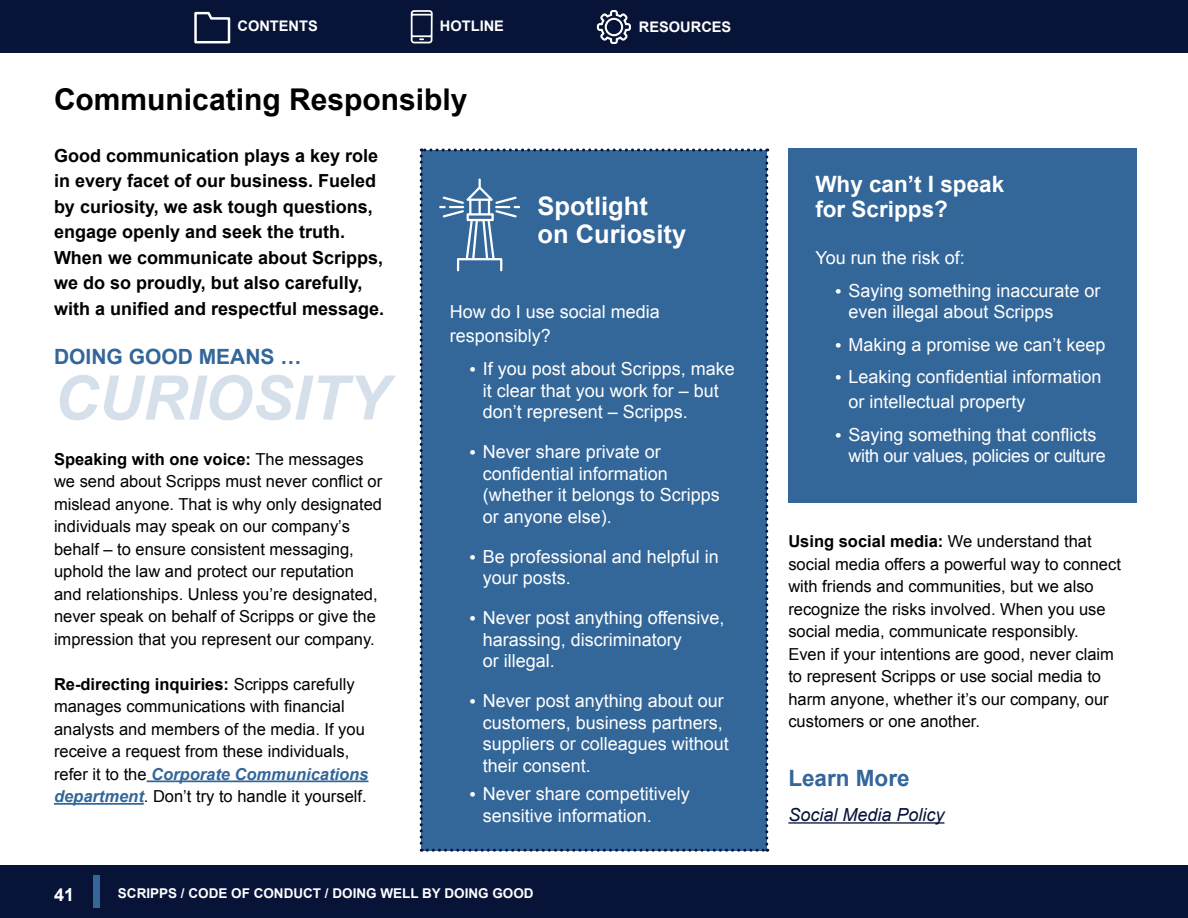
<style>
.page{position:relative;width:1188px;height:918px;background:#fff}
.page>*{position:absolute;margin:0;border:0;box-sizing:border-box;transform-origin:0 0}
.t1{font:italic 700 61.5px "Arial";color:#d6e0eb}
.t2{font:700 30px "Arial";color:#000}
.t3{font:700 25.5px/28.5px "Arial";color:#fff}
.t4{font:700 22.5px/25.5px "Arial";color:#fff}
.t5{font:700 22.5px "Arial";color:#369}
.t6{font:700 21px "Arial";color:#369}
.t7{font:18px/21.6px "Arial";color:#fff}
.t8{font:700 18px/25.5px "Arial";color:#000}
.t9{font:18px/21.6px "Arial";letter-spacing:-.02em;color:#fff}
.t10{font:italic 18px "Arial";color:#071437}
.t11{font:700 18px "Arial";color:#fff}
.t12{font:16.5px/22.5px "Arial";color:#000}
.t13{font:700 14.55px "Arial";color:#fff}
.t14{font:700 13.5px "Arial";color:#fff}
.s1{font-weight:700}
.s2{font-weight:700;font-style:italic;color:#369}
.s3{font-weight:700;font-size:16.5px}
</style>
<div class="page">
<hr style="left:147px;top:780px;width:221px;height:2px;background:#369">
<hr style="left:54px;top:803px;width:90px;height:2px;background:#369">
<hr style="left:788px;top:822px;width:156px;height:2px;background:#071437">
<div style="left:420px;top:148px;width:348px;height:704px;background:#369"></div>
<div style="left:788px;top:148px;width:349px;height:355px;background:#369"></div>
<div style="left:0;top:0;width:1188px;height:53px;background:#071437"></div>
<div style="left:0;top:866px;width:1188px;height:52px;background:#071437"></div>
<svg style="left:194px;top:11px;width:37px;height:33px"></svg>
<svg style="left:410px;top:10px;width:23px;height:34px"></svg>
<div style="left:93px;top:875px;width:7px;height:33px;background:#369"></div>
<svg style="left:597px;top:10px;width:34px;height:34px"></svg>
<p class="t13" style="left:238px;top:17px;width:82px">CONTENTS</p>
<p class="t13" style="left:440px;top:17px;width:66px">HOTLINE</p>
<p class="t13" style="left:639px;top:17px;width:94px">RESOURCES</p>
<h2 class="t2" style="left:54px;top:79px;width:415px">Communicating Responsibly</h2>
<p class="t8" style="left:54px;top:143px;width:332px">Good communication plays a key role in every facet of our business. Fueled by curiosity, we ask tough questions, engage openly and seek the truth.<br>When we communicate about Scripps, we do so proudly, but also carefully, with a unified and respectful message.</p>
<p class="t6" style="left:54px;top:343px;width:249px">DOING GOOD MEANS …</p>
<h1 class="t1" style="left:54px;top:358px;width:336px">CURIOSITY</h1>
<p class="t12" style="left:54px;top:448px;width:330px"><span class="s1">Speaking with one voice:</span> The messages we send about Scripps must never conflict or mislead anyone. That is why only designated individuals may speak on our company’s behalf – to ensure consistent messaging, uphold the law and protect our reputation and relationships. Unless you’re designated, never speak on behalf of Scripps or give the impression that you represent our company.</p>
<p class="t12" style="left:54px;top:673px;width:316px"><span class="s1">Re-directing inquiries:</span> Scripps carefully manages communications with financial analysts and members of the media. If you receive a request from these individuals, refer it to the <span class="s2">Corporate Communications department</span>. Don’t try to handle it yourself.</p>
<h3 class="t3" style="left:537px;top:192px;width:150px">Spotlight<br>on Curiosity</h3>
<p class="t7" style="left:450px;top:300px;width:212px;line-height:24px">How do I use social media responsibly?</p>
<p class="t7" style="left:483px;top:358px;width:254px;text-indent:-13px"><span class="s3">•</span> If you post about Scripps, make it clear that you work for – but don’t represent – Scripps.</p>
<p class="t7" style="left:483px;top:441px;width:239px;text-indent:-13px"><span class="s3">•</span> Never share private or confidential information (whether it belongs to Scripps or anyone else).</p>
<p class="t7" style="left:483px;top:546px;width:238px;text-indent:-13px"><span class="s3">•</span> Be professional and helpful in your posts.</p>
<p class="t7" style="left:483px;top:607px;width:243px;text-indent:-13px"><span class="s3">•</span> Never post anything offensive, harassing, discriminatory<br>or illegal.</p>
<p class="t7" style="left:483px;top:690px;width:248px;text-indent:-13px"><span class="s3">•</span> Never post anything about our customers, business partners, suppliers or colleagues without their consent.</p>
<p class="t7" style="left:483px;top:783px;width:209px;text-indent:-13px"><span class="s3">•</span> Never share competitively sensitive information.</p>
<p class="t11" style="left:54px;top:883px;width:22px">41</p>
<p class="t14" style="left:118px;top:884px;width:417px">SCRIPPS / CODE OF CONDUCT / DOING WELL BY DOING GOOD</p>
<h3 class="t4" style="left:815px;top:172px;width:190px">Why can’t I speak for Scripps?</h3>
<p class="t7" style="left:815px;top:247px;width:151px">You run the risk of:</p>
<p class="t7" style="left:848px;top:280px;width:254px;text-indent:-13px"><span class="s3">•</span> Saying something inaccurate or even illegal about Scripps</p>
<p class="t7" style="left:836px;top:334px;width:271px"><span class="s3">•</span> Making a promise we can’t keep</p>
<p class="t7" style="left:848px;top:364px;width:255px;line-height:25.5px;text-indent:-13px"><span class="s3">•</span> Leaking confidential information or intellectual property</p>
<p class="t9" style="left:848px;top:424px;width:259px;text-indent:-13px"><span class="s3">•</span> Saying something that conflicts with our values, policies or culture</p>
<p class="t12" style="left:788px;top:530px;width:334px"><span class="s1">Using social media:</span> We understand that social media offers a powerful way to connect with friends and communities, but we also recognize the risks involved. When you use social media, communicate responsibly.<br>Even if your intentions are good, never claim to represent Scripps or use social media to harm anyone, whether it’s our company, our customers or one another.</p>
<h3 class="t5" style="left:788px;top:763px;width:123px">Learn More</h3>
<p class="t10" style="left:788px;top:803px;width:158px">Social Media Policy</p>
</div>
